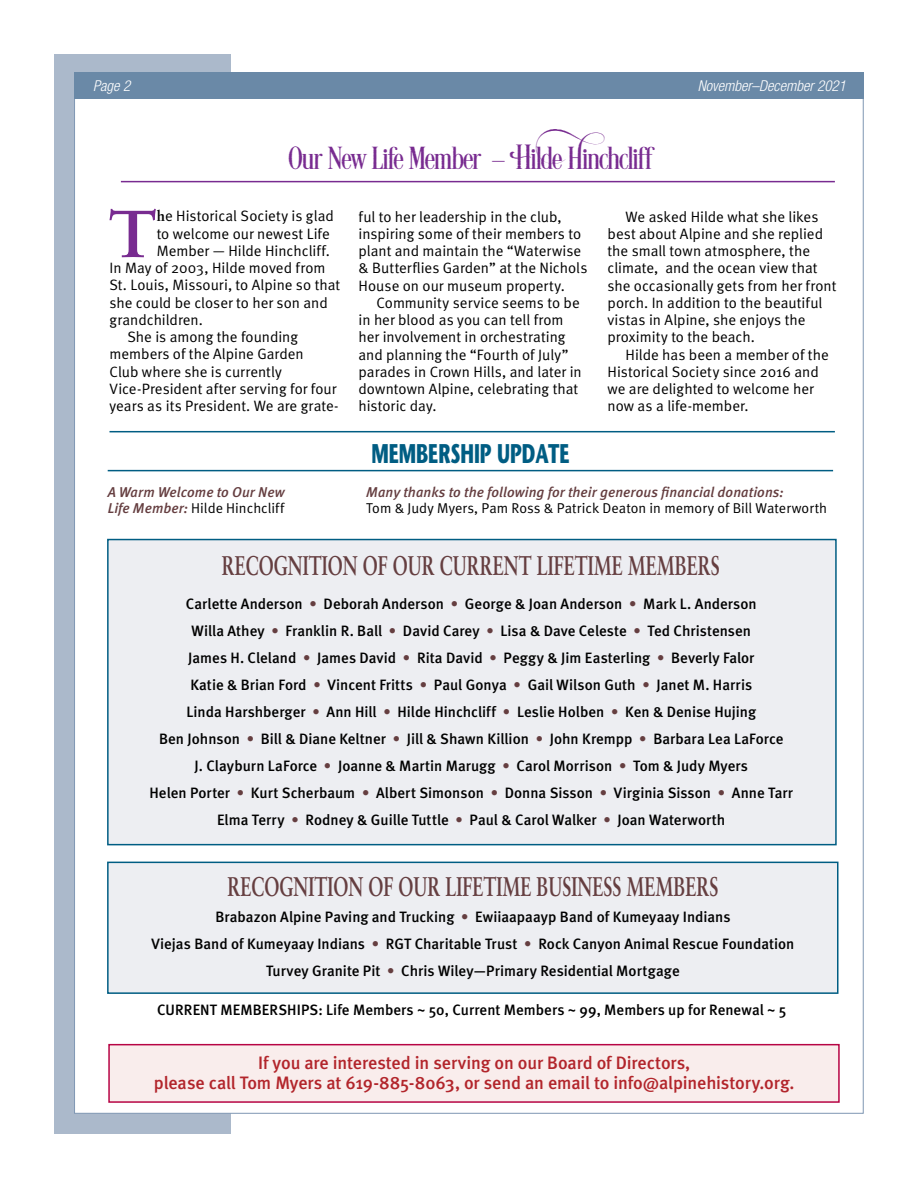
<style>
.page{position:relative;width:918px;height:1188px;background:#fff}
.page>*{position:absolute;margin:0;border:0;box-sizing:border-box;transform-origin:0 0}
.t1{font:700 66.6px "Sabon";color:#782b90}
.t2{font:33px "Desire Rough PRO";letter-spacing:-.01em;color:#782b90}
.t3{font:700 27px "Sabon";color:#653e40;scale:.67 1}
.t4{font:700 27px "Stone Sans";color:#005d83;scale:.67 1}
.t5{font:500 18px/20.7px "Meta";letter-spacing:-.01em;color:#b2252b;text-align:center}
.t6{font:15px/17.2px "Meta Normal";color:#000}
.t7{font:500 15px/27px "Meta";letter-spacing:.005em;color:#000;text-align:center}
.t8{font:italic 300 condensed 15px "Helvetica Neue";color:#fff}
.t9{font:14.25px "Meta Normal";letter-spacing:.005em;color:#000}
.t10{font:italic 500 14.25px "Meta";letter-spacing:.005em;color:#653e40}
.s1{font-family:"Sabon";font-weight:700}
.s2{font-family:"Meta";font-weight:500;font-style:italic;color:#653e40}
.s3{color:#653e40}
</style>
<div class="page">
<div style="left:54px;top:54px;width:176px;height:1080px;background:#abb9cb"></div>
<div style="left:74px;top:73px;width:790px;height:1041px;background:#fff;border:1px solid #7f97b3"></div>
<div style="left:74px;top:72px;width:789px;height:27px;background:#6a89a7"></div>
<div style="left:107px;top:862px;width:731px;height:132px;background:#edeef2;border:2px solid #005d83"></div>
<div style="left:107px;top:539px;width:730px;height:306px;background:#edeef2;border:2px solid #005d83"></div>
<hr style="left:108px;top:470px;width:725px;height:1px;background:#005d83">
<hr style="left:110px;top:431px;width:725px;height:1px;background:#005d83">
<hr style="left:121px;top:181px;width:714px;height:1px;background:#782b90">
<div style="left:108px;top:1044px;width:732px;height:59px;background:#f9edec;border:2px solid #b70444"></div>
<p class="t8" style="left:93px;top:77px;width:39px">Page 2</p>
<p class="t8" style="left:698px;top:77px;width:150px">November–December 2021</p>
<h2 class="t2" style="left:289px;top:138px;width:365px">Our New Life Member — Hilde Hinchcliff</h2>
<h1 class="t1" style="left:109px;top:193px;width:48px">T</h1>
<p class="t6" style="left:157px;top:207px;width:179px"><span class="s1">H</span>e Historical Society is glad</p>
<p class="t6" style="left:157px;top:225px;width:175px">to welcome our newest Life</p>
<p class="t6" style="left:157px;top:242px;width:175px">Member — Hilde Hinchcliff.</p>
<p class="t6" style="left:110px;top:259px;width:218px">In May of 2003, Hilde moved from</p>
<p class="t6" style="left:110px;top:276px;width:232px">St. Louis, Missouri, to Alpine so that</p>
<p class="t6" style="left:110px;top:294px;width:220px">she could be closer to her son and</p>
<p class="t6" style="left:110px;top:311px;width:95px">grandchildren.</p>
<p class="t6" style="left:128px;top:328px;width:172px">She is among the founding</p>
<p class="t6" style="left:110px;top:345px;width:196px">members of the Alpine Garden</p>
<p class="t6" style="left:110px;top:363px;width:174px">Club where she is currently</p>
<p class="t6" style="left:110px;top:380px;width:229px">Vice-President after serving for four</p>
<p class="t6" style="left:110px;top:397px;width:231px">years as its President. We are grate-</p>
<p class="t10" style="left:108px;top:483px;width:178px">A Warm Welcome to Our New</p>
<p class="t9" style="left:108px;top:500px;width:178px"><span class="s2">Life Member:</span> Hilde Hinchcliff</p>
<p class="t6" style="left:359px;top:208px;width:230px">ful to her leadership in the club, inspiring some of their members to plant and maintain the “Waterwise &amp; Butterflies Garden” at the Nichols House on our museum property.</p>
<p class="t6" style="left:359px;top:294px;width:225px;text-indent:18px">Community service seems to be in her blood as you can tell from her involvement in orchestrating and planning the “Fourth of July” parades in Crown Hills, and later in downtown Alpine, celebrating that historic day.</p>
<h3 class="t4" style="left:371px;top:437px;width:297px">MEMBERSHIP UPDATE</h3>
<p class="t6" style="left:608px;top:208px;width:230px;text-indent:18px">We asked Hilde what she likes best about Alpine and she replied the small town atmosphere, the climate, and the ocean view that she occasionally gets from her front porch. In addition to the beautiful vistas in Alpine, she enjoys the proximity to the beach.</p>
<p class="t6" style="left:608px;top:346px;width:223px;text-indent:18px">Hilde has been a member of the<br>Historical Society since 2016 and we are delighted to welcome her now as a life-member.</p>
<p class="t10" style="left:366px;top:484px;width:419px">Many thanks to the following for their generous financial donations:</p>
<p class="t9" style="left:366px;top:500px;width:462px">Tom &amp; Judy Myers, Pam Ross &amp; Patrick Deaton in memory of Bill Waterworth</p>
<h3 class="t3" style="left:222px;top:548px;width:745px">RECOGNITION OF OUR CURRENT LIFETIME MEMBERS</h3>
<p class="t7" style="left:150px;top:591px;width:645px">Carlette Anderson <span class="s3">•</span> Deborah Anderson <span class="s3">•</span> George &amp; Joan Anderson <span class="s3">•</span> Mark L. Anderson<br>Willa Athey <span class="s3">•</span> Franklin R. Ball <span class="s3">•</span> David Carey <span class="s3">•</span> Lisa &amp; Dave Celeste <span class="s3">•</span> Ted Christensen<br>James H . Cleland <span class="s3">•</span> James David <span class="s3">•</span> Rita David <span class="s3">•</span> Peggy &amp; Jim Easterling <span class="s3">•</span> Beverly Falor<br>Katie &amp; Brian Ford <span class="s3">•</span> Vincent Fritts <span class="s3">•</span> Paul Gonya <span class="s3">•</span> Gail Wilson Guth <span class="s3">•</span> Janet M. H arris<br>Linda Harshberger <span class="s3">•</span> Ann H ill <span class="s3">•</span> H ilde H inchcliff <span class="s3">•</span> Leslie Holben <span class="s3">•</span> Ken &amp; Denise H ujing<br>Ben Johnson <span class="s3">•</span> Bill &amp; Diane Keltner <span class="s3">•</span> Jill &amp; Shawn Killion <span class="s3">•</span> John Krempp <span class="s3">•</span> Barbara Lea LaForce<br>J. Clayburn LaForce <span class="s3">•</span> Joanne &amp; Martin Marugg <span class="s3">•</span> Carol Morrison <span class="s3">•</span> Tom &amp; Judy Myers<br>H elen Porter <span class="s3">•</span> Kurt Scherbaum <span class="s3">•</span> Albert Simonson <span class="s3">•</span> Donna Sisson <span class="s3">•</span> Virginia Sisson <span class="s3">•</span> Anne Tarr Elma Terry <span class="s3">•</span> Rodney &amp; Guille Tuttle <span class="s3">•</span> Paul &amp; Carol Walker <span class="s3">•</span> Joan Waterworth</p>
<h3 class="t3" style="left:228px;top:870px;width:734px">RECOGNITION OF OUR LIFETIME BUSINESS MEMBERS</h3>
<p class="t7" style="left:151px;top:903px;width:644px">Brabazon Alpine Paving and Trucking <span class="s3">•</span> Ewiiaapaayp Band of Kumeyaay Indians<br>Viejas Band of Kumeyaay Indians <span class="s3">•</span> RGT Charitable Trust <span class="s3">•</span> Rock Canyon Animal Rescue Foundation<br>Turvey Granite Pit <span class="s3">•</span> Chris Wiley—Primary Residential Mortgage</p>
<p class="t7" style="left:157px;top:997px;width:74px">Current member</p>
<p class="t7" style="left:278px;top:997px;width:510px">shipS: Life Members ~ 50, Current Members ~ 99, Members up for Renewal ~ 5</p>
<p class="t5" style="left:154px;top:1052px;width:642px">If you are interested in serving on our Board of Directors,<br>please call Tom Myers at 619-885-8063, or send an email to info@alpinehistory.org.</p>
</div>
